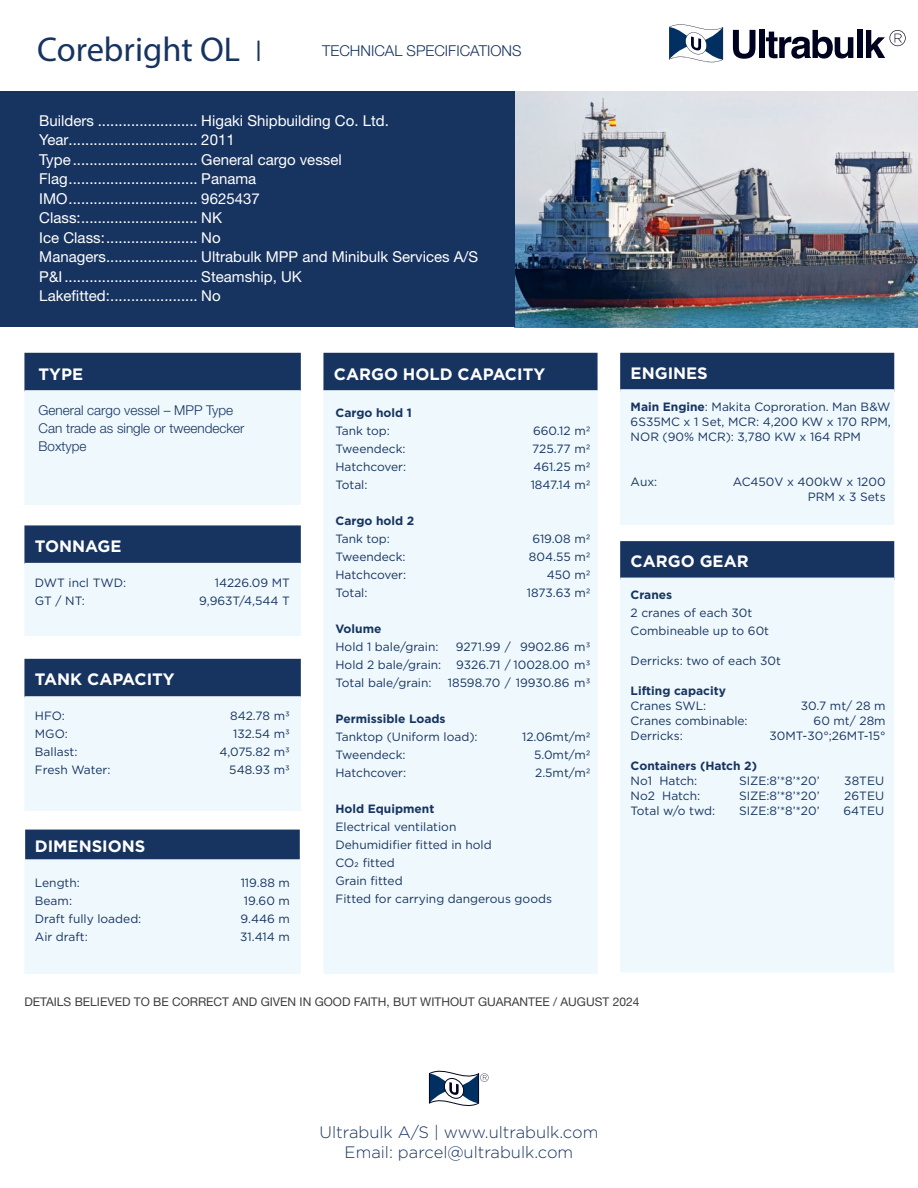
<style>
.page{position:relative;width:918px;height:1188px;background:#fff}
.page>*{position:absolute;margin:0;border:0;box-sizing:border-box;transform-origin:0 0}
.t1{font:34.5px "Myriad Pro";color:#173460}
.t2{font:700 16.5px "Gotham";color:#fff}
.t3{font:300 16.5px "Gotham";color:#173460}
.t4{font:15px "Helvetica Neue";color:#fff}
.t5{font:300 15px "Helvetica Neue";color:#173460}
.t6{font:300 13.5px "Helvetica Neue";color:#173460}
.t7{font:12px/15px "Gotham";color:#173460;text-align:justify}
.t8{font:700 12px "Gotham";color:#173460}
.t9{font:12px "Helvetica Neue";color:#3e3e3f}
.s1{font-family:"Helvetica Neue";font-weight:300;font-size:28.5px}
.s2{font-weight:700}
</style>
<div class="page">
<img style="left:514px;top:91px;width:404px;height:236px">
<div style="left:0;top:91px;width:514px;height:236px;background:#173460"></div>
<svg style="left:669px;top:24px;width:54px;height:39px"></svg>
<svg style="left:733px;top:30px;width:22px;height:29px"></svg>
<div style="left:759px;top:30px;width:5px;height:28px;background:#000320"></div>
<svg style="left:766px;top:30px;width:87px;height:29px"></svg>
<div style="left:857px;top:30px;width:5px;height:28px;background:#000320"></div>
<svg style="left:866px;top:30px;width:40px;height:28px"></svg>
<div style="left:620px;top:353px;width:274px;height:38px;background:#173460"></div>
<div style="left:620px;top:541px;width:274px;height:39px;background:#173460;border:2px solid #173460"></div>
<div style="left:620px;top:389px;width:274px;height:136px;background:#eef8fd;border:2px solid #eef8fd"></div>
<div style="left:620px;top:578px;width:274px;height:394px;background:#eef8fd"></div>
<div style="left:324px;top:377px;width:273px;height:596px;background:#eef8fd"></div>
<div style="left:24px;top:353px;width:277px;height:38px;background:#173460"></div>
<div style="left:24px;top:390px;width:277px;height:115px;background:#eef8fd;border:2px solid #eef8fd"></div>
<div style="left:24px;top:525px;width:277px;height:39px;background:#173460;border:2px solid #173460"></div>
<div style="left:24px;top:563px;width:277px;height:73px;background:#eef8fd"></div>
<div style="left:24px;top:659px;width:277px;height:39px;background:#173460"></div>
<div style="left:24px;top:696px;width:277px;height:115px;background:#eef8fd;border:2px solid #eef8fd"></div>
<div style="left:25px;top:830px;width:275px;height:38px;background:#173460"></div>
<div style="left:24px;top:859px;width:277px;height:115px;background:#eef8fd;border:2px solid #eef8fd"></div>
<div style="left:323px;top:353px;width:275px;height:37px;background:#173460"></div>
<svg style="left:429px;top:1070px;width:60px;height:37px"></svg>
<p class="t1" style="left:37px;top:28px;width:226px">Corebright OL <span class="s1">Ι</span></p>
<p class="t5" style="left:322px;top:38px;width:201px">TECHNICAL SPECIFICATIONS</p>
<p class="t4" style="left:39px;top:110px;width:351px">Builders ........................ Higaki Shipbuilding Co. Ltd.</p>
<p class="t4" style="left:39px;top:129px;width:197px">Year............................... 2011</p>
<p class="t4" style="left:39px;top:149px;width:304px">Type.............................. General cargo vessel</p>
<p class="t4" style="left:39px;top:168px;width:219px">Flag............................... Panama</p>
<p class="t4" style="left:39px;top:188px;width:222px">IMO............................... 9625437</p>
<p class="t4" style="left:39px;top:207px;width:184px">Class:............................ NK</p>
<p class="t4" style="left:39px;top:227px;width:183px">Ice Class:...................... No</p>
<p class="t4" style="left:39px;top:246px;width:440px">Managers...................... Ultrabulk MPP and Minibulk Services A/S</p>
<p class="t4" style="left:39px;top:266px;width:264px">P&amp;I................................ Steamship, UK</p>
<p class="t4" style="left:39px;top:285px;width:183px">Lakefitted:..................... No</p>
<p class="t2" style="left:39px;top:363px;width:46px">TYPE</p>
<p class="t6" style="left:39px;top:399px;width:196px">General cargo vessel – MPP Type</p>
<p class="t6" style="left:39px;top:417px;width:208px">Can trade as single or tweendecker</p>
<p class="t6" style="left:39px;top:435px;width:50px">Boxtype</p>
<p class="t2" style="left:35px;top:535px;width:88px">TONNAGE</p>
<p class="t7" style="left:35px;top:575px;width:93px">DWT incl TWD:</p>
<p class="t7" style="left:215px;top:575px;width:77px">14226.09 MT</p>
<p class="t7" style="left:35px;top:593px;width:52px">GT / NT:</p>
<p class="t7" style="left:199px;top:593px;width:92px">9,963T/4,544 T</p>
<p class="t2" style="left:35px;top:668px;width:141px">TANK CAPACITY</p>
<p class="t7" style="left:35px;top:708px;width:32px">HFO:</p>
<p class="t7" style="left:230px;top:708px;width:61px">842.78 m3</p>
<p class="t7" style="left:35px;top:726px;width:35px">MGO:</p>
<p class="t7" style="left:233px;top:726px;width:58px">132.54 m3</p>
<p class="t7" style="left:35px;top:744px;width:44px">Ballast:</p>
<p class="t7" style="left:219px;top:744px;width:72px">4,075.82 m3</p>
<p class="t7" style="left:35px;top:762px;width:77px">Fresh Water:</p>
<p class="t7" style="left:229px;top:762px;width:62px">548.93 m3</p>
<p class="t2" style="left:35px;top:835px;width:112px">DIMENSIONS</p>
<p class="t7" style="left:35px;top:875px;width:47px">Length:</p>
<p class="t7" style="left:241px;top:875px;width:51px">119.88 m</p>
<p class="t7" style="left:35px;top:893px;width:39px">Beam:</p>
<p class="t7" style="left:244px;top:893px;width:48px">19.60 m</p>
<p class="t7" style="left:35px;top:911px;width:108px">Draft fully loaded:</p>
<p class="t7" style="left:241px;top:911px;width:51px">9.446 m</p>
<p class="t7" style="left:35px;top:929px;width:54px">Air draft:</p>
<p class="t7" style="left:240px;top:929px;width:51px">31.414 m</p>
<p class="t2" style="left:334px;top:363px;width:213px">CARGO HOLD CAPACITY</p>
<p class="t8" style="left:335px;top:405px;width:78px">Cargo hold 1</p>
<p class="t7" style="left:335px;top:423px;width:56px">Tank top:</p>
<p class="t7" style="left:533px;top:423px;width:59px">660.12 m2</p>
<p class="t7" style="left:335px;top:441px;width:72px">Tweendeck:</p>
<p class="t7" style="left:532px;top:441px;width:60px">725.77 m2</p>
<p class="t7" style="left:335px;top:459px;width:72px">Hatchcover:</p>
<p class="t7" style="left:533px;top:459px;width:59px">461.25 m2</p>
<p class="t7" style="left:335px;top:477px;width:34px">Total:</p>
<p class="t7" style="left:531px;top:477px;width:61px">1847.14 m2</p>
<p class="t8" style="left:335px;top:513px;width:80px">Cargo hold 2</p>
<p class="t7" style="left:335px;top:531px;width:56px">Tank top:</p>
<p class="t7" style="left:532px;top:531px;width:60px">619.08 m2</p>
<p class="t7" style="left:335px;top:549px;width:72px">Tweendeck:</p>
<p class="t7" style="left:529px;top:549px;width:63px">804.55 m2</p>
<p class="t7" style="left:335px;top:567px;width:72px">Hatchcover:</p>
<p class="t7" style="left:547px;top:567px;width:45px">450 m2</p>
<p class="t7" style="left:335px;top:585px;width:34px">Total:</p>
<p class="t7" style="left:527px;top:585px;width:65px">1873.63 m2</p>
<p class="t8" style="left:335px;top:621px;width:47px">Volume</p>
<p class="t7" style="left:335px;top:639px;width:105px">Hold 1 bale/grain:</p>
<p class="t7" style="left:456px;top:639px;width:136px">9271.99 / 9902.86 m3</p>
<p class="t7" style="left:335px;top:657px;width:256px">Hold 2 bale/grain: 9326.71 / 10028.00 m3</p>
<p class="t7" style="left:335px;top:675px;width:98px">Total bale/grain:</p>
<p class="t7" style="left:448px;top:675px;width:144px">18598.70 / 19930.86 m3</p>
<p class="t8" style="left:335px;top:711px;width:112px">Permissible Loads</p>
<p class="t7" style="left:335px;top:729px;width:144px">Tanktop (Uniform load):</p>
<p class="t7" style="left:522px;top:729px;width:70px">12.06mt/m2</p>
<p class="t7" style="left:335px;top:747px;width:72px">Tweendeck:</p>
<p class="t7" style="left:534px;top:747px;width:58px">5.0mt/m2</p>
<p class="t7" style="left:335px;top:765px;width:72px">Hatchcover:</p>
<p class="t7" style="left:535px;top:765px;width:57px">2.5mt/m2</p>
<p class="t8" style="left:335px;top:801px;width:100px">Hold Equipment</p>
<p class="t7" style="left:335px;top:819px;width:122px">Electrical ventilation</p>
<p class="t7" style="left:335px;top:837px;width:158px">Dehumidifier fitted in hold</p>
<p class="t7" style="left:335px;top:855px;width:61px">CO2 fitted</p>
<p class="t7" style="left:335px;top:873px;width:69px">Grain fitted</p>
<p class="t7" style="left:335px;top:891px;width:218px">Fitted for carrying dangerous goods</p>
<p class="t2" style="left:631px;top:362px;width:79px">ENGINES</p>
<p class="t7" style="left:631px;top:399px;width:262px"><span class="s2">Main Engine</span>: Makita Coproration. Man B&amp;W 6S35MC x 1 Set, MCR: 4,200 KW x 170 RPM, NOR (90% MCR): 3,780 KW x 164 RPM</p>
<p class="t7" style="left:631px;top:474px;width:28px">Aux:</p>
<p class="t7" style="left:733px;top:474px;width:154px">AC450V x 400kW x 1200</p>
<p class="t7" style="left:808px;top:489px;width:79px">PRM x 3 Sets</p>
<p class="t2" style="left:631px;top:551px;width:120px">CARGO GEAR</p>
<p class="t8" style="left:631px;top:587px;width:43px">Cranes</p>
<p class="t7" style="left:631px;top:605px;width:123px">2 cranes of each 30t</p>
<p class="t7" style="left:631px;top:623px;width:140px">Combineable up to 60t</p>
<p class="t7" style="left:631px;top:653px;width:152px">Derricks: two of each 30t</p>
<p class="t8" style="left:631px;top:683px;width:97px">Lifting capacity</p>
<p class="t7" style="left:631px;top:698px;width:77px">Cranes SWL:</p>
<p class="t7" style="left:801px;top:698px;width:86px">30.7 mt/ 28 m</p>
<p class="t7" style="left:631px;top:713px;width:119px">Cranes combinable:</p>
<p class="t7" style="left:814px;top:713px;width:74px">60 mt/ 28m</p>
<p class="t7" style="left:631px;top:728px;width:54px">Derricks:</p>
<p class="t7" style="left:770px;top:728px;width:118px">30MT-30°;26MT-15°</p>
<p class="t8" style="left:631px;top:758px;width:128px">Containers (Hatch 2)</p>
<p class="t7" style="left:631px;top:773px;width:68px">No1 Hatch:</p>
<p class="t7" style="left:739px;top:773px;width:82px">SIZE:8’*8’*20’</p>
<p class="t7" style="left:844px;top:773px;width:41px">38TEU</p>
<p class="t7" style="left:631px;top:788px;width:71px">No2 Hatch:</p>
<p class="t7" style="left:739px;top:788px;width:82px">SIZE:8’*8’*20’</p>
<p class="t7" style="left:844px;top:788px;width:41px">26TEU</p>
<p class="t7" style="left:631px;top:803px;width:86px">Total w/o twd:</p>
<p class="t7" style="left:739px;top:803px;width:82px">SIZE:8’*8’*20’</p>
<p class="t7" style="left:843px;top:803px;width:42px">64TEU</p>
<p class="t9" style="left:24px;top:993px;width:616px">DETAILS BELIEVED TO BE CORRECT AND GIVEN IN GOOD FAITH, BUT WITHOUT GUARANTEE / AUGUST 2024</p>
<p class="t3" style="left:320px;top:1122px;width:280px">Ultrabulk A/S | www.ultrabulk.com</p>
<p class="t3" style="left:345px;top:1141px;width:230px">Email: parcel@ultrabulk.com</p>
</div>
